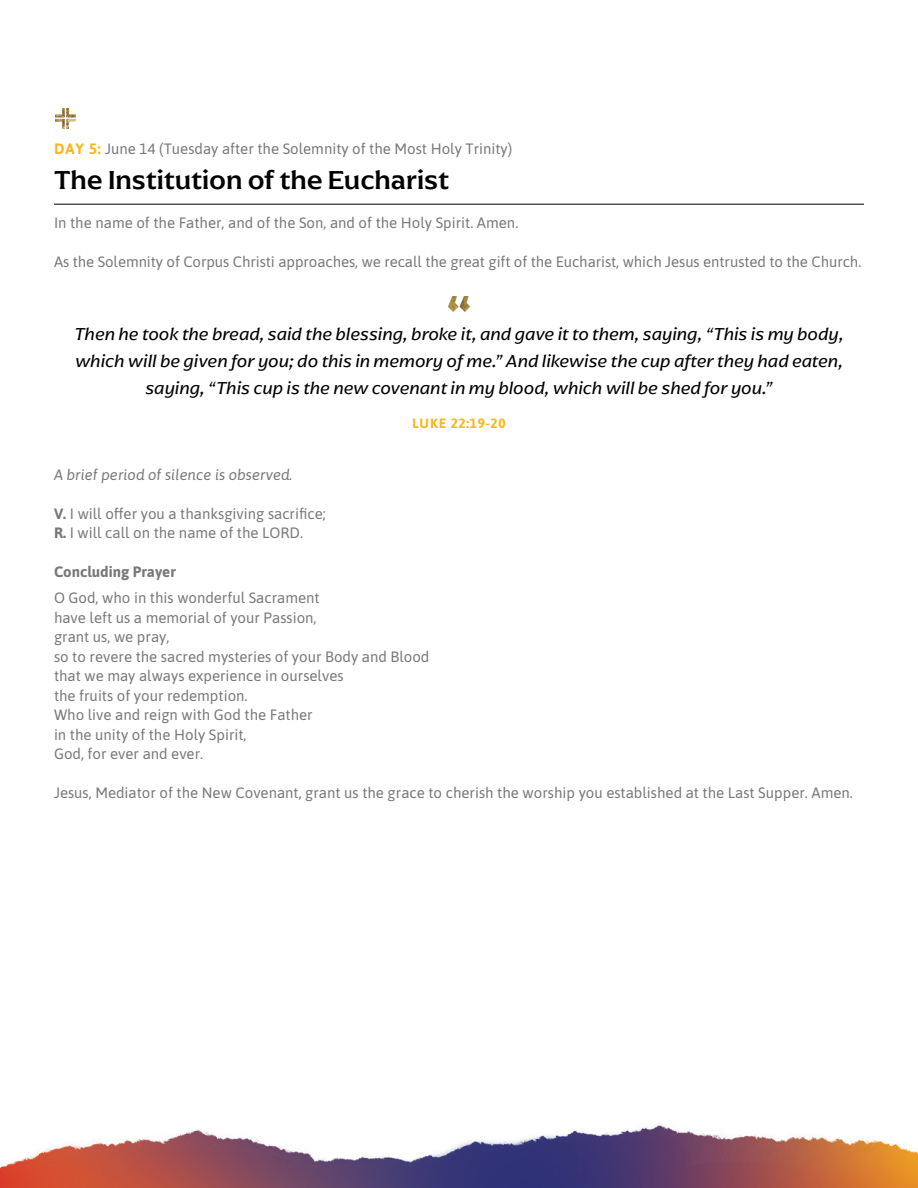
<style>
.page{position:relative;width:918px;height:1188px;background:#fff}
.page>*{position:absolute;margin:0;border:0;box-sizing:border-box;transform-origin:0 0}
.t1{font:500 27px "Arpona";color:#000}
.t2{font:italic 18px/27px "Arpona";color:#000;text-align:center}
.t3{font:15px/19.5px "Asap";color:#77787b}
.t4{font:italic 15px "Asap";color:#77787b}
.t5{font:700 15px "Asap";color:#77787b}
.t6{font:700 13.5px "Asap";letter-spacing:.055em;color:#f7b71e}
.s1{font-weight:700;color:#f7b71e}
.s2{font-weight:700}
</style>
<div class="page">
<img style="left:449px;top:297px;width:20px;height:14px">
<img style="left:56px;top:108px;width:20px;height:20px">
<hr style="left:54px;top:204px;width:810px;height:1px;background:#000">
<img style="left:0;top:1124px;width:918px;height:64px">
<p class="t3" style="left:54px;top:138px;width:460px"><span class="s1">DAY 5:</span> June 14 (Tuesday after the Solemnity of the Most Holy Trinity)</p>
<h1 class="t1" style="left:54px;top:163px;width:397px">The Institution of the Eucharist</h1>
<p class="t3" style="left:54px;top:212px;width:466px">In the name of the Father, and of the Son, and of the Holy Spirit. Amen.</p>
<p class="t3" style="left:54px;top:251px;width:809px">As the Solemnity of Corpus Christi approaches, we recall the great gift of the Eucharist, which Jesus entrusted to the Church.</p>
<p class="t2" style="left:74px;top:320px;width:771px">Then he took the bread, said the blessing, broke it, and gave it to them, saying, “This is my body, which will be given for you; do this in memory of me.” And likewise the cup after they had eaten, saying, “This cup is the new covenant in my blood, which will be shed for you.”</p>
<p class="t6" style="left:412px;top:414px;width:95px">LUKE 22:19-20</p>
<p class="t4" style="left:54px;top:464px;width:240px">A brief period of silence is observed.</p>
<p class="t3" style="left:54px;top:503px;width:273px"><span class="s2">V.</span> I will offer you a thanksgiving sacrifice;<br><span class="s2">R.</span> I will call on the name of the LORD.</p>
<p class="t5" style="left:54px;top:561px;width:123px">Concluding Prayer</p>
<p class="t3" style="left:54px;top:588px;width:377px">O God, who in this wonderful Sacrament<br>have left us a memorial of your Passion,<br>grant us, we pray,<br>so to revere the sacred mysteries of your Body and Blood that we may always experience in ourselves<br>the fruits of your redemption.<br>Who live and reign with God the Father<br>in the unity of the Holy Spirit,<br>God, for ever and ever.</p>
<p class="t3" style="left:54px;top:783px;width:800px">Jesus, Mediator of the New Covenant, grant us the grace to cherish the worship you established at the Last Supper. Amen.</p>
</div>
